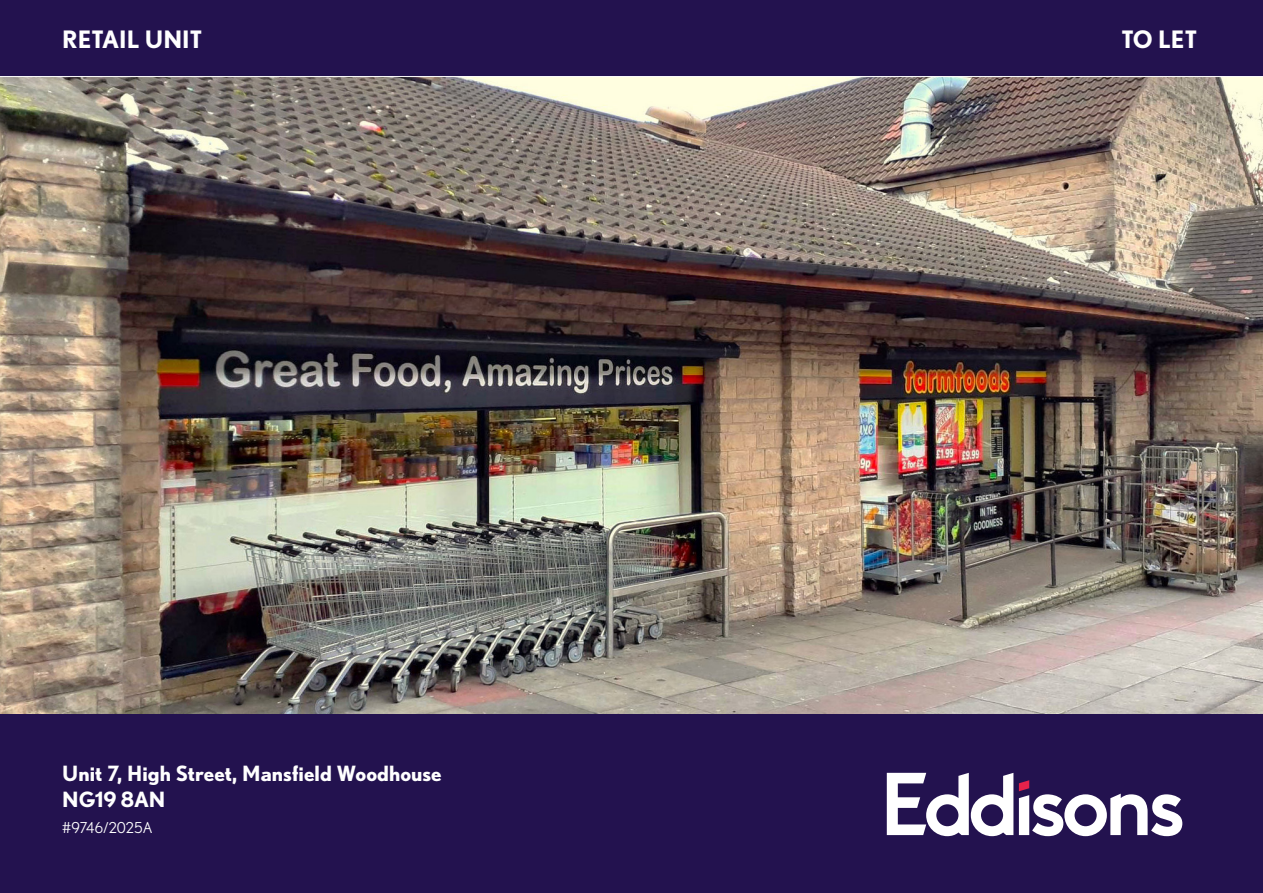
<style>
.page{position:relative;width:1263px;height:893px;background:#fff}
.page>*{position:absolute;margin:0;border:0;box-sizing:border-box;transform-origin:0 0}
.t1{font:700 24px "Nobel";color:#fff}
.t2{font:700 21px/25.2px "Nobel";color:#fff}
.t3{font:15px "Nobel";color:#fff}
</style>
<div class="page">
<img style="left:0;top:77px;width:1263px;height:637px">
<div style="left:0;top:714px;width:1263px;height:179px;background:#23124f"></div>
<svg style="left:887px;top:773px;width:126px;height:63px"></svg>
<svg style="left:1019px;top:780px;width:163px;height:56px"></svg>
<div style="left:0;top:0;width:1263px;height:76px;background:#23124f"></div>
<p class="t1" style="left:62px;top:25px;width:141px">RETAIL UNIT</p>
<p class="t1" style="left:1121px;top:25px;width:77px">TO LET</p>
<p class="t2" style="left:62px;top:761px;width:381px">Unit 7, High Street, Mansfield Woodhouse<br>NG19 8AN</p>
<p class="t3" style="left:62px;top:819px;width:92px">#9746/2025A</p>
</div>
